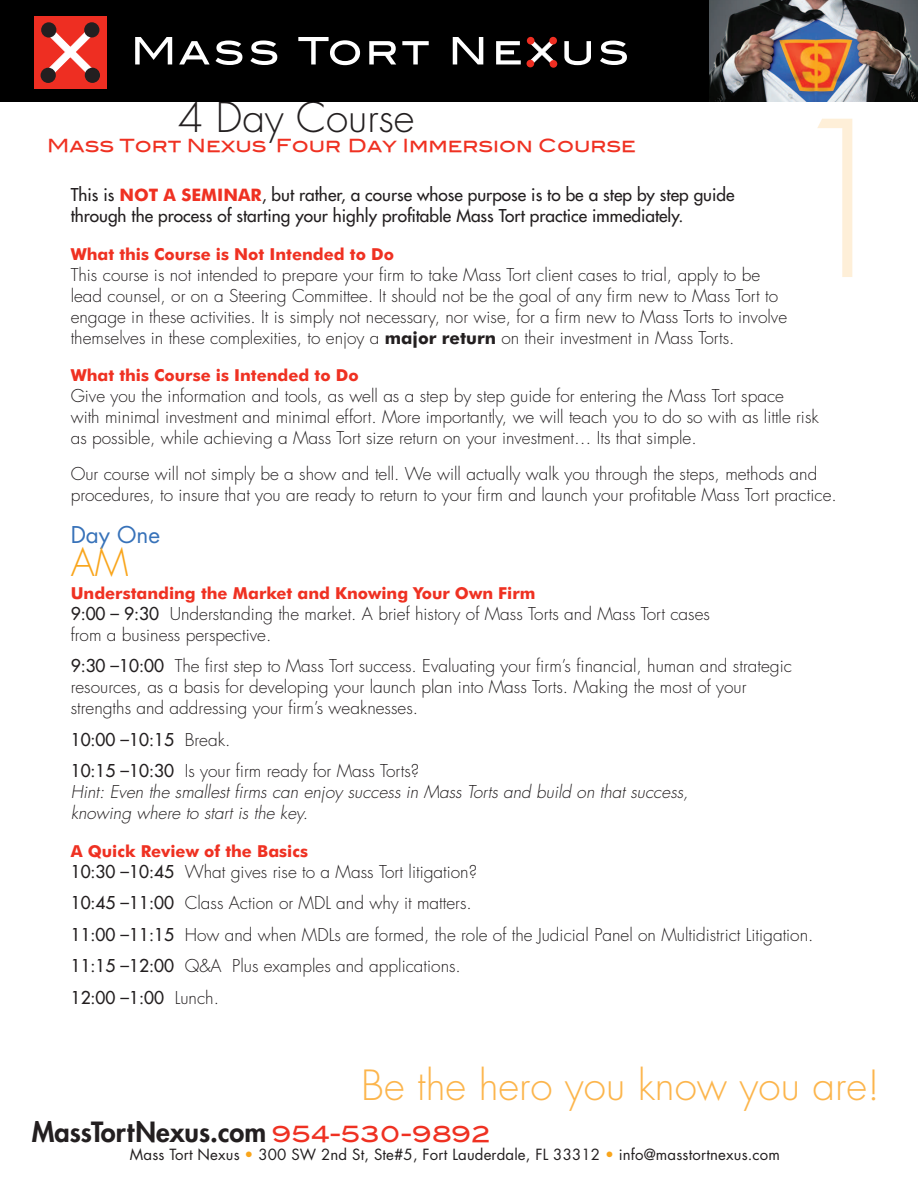
<style>
.page{position:relative;width:918px;height:1188px;background:#fff}
.page>*{position:absolute;margin:0;border:0;box-sizing:border-box;transform-origin:0 0}
.Sems_Text{font:300 210px "Futura";color:#feefd8}
.t1{font:300 40.5px "Futura";color:#fcb54c}
.t2{font:300 40.5px "Futura";color:#231f20}
.Sems_Text-2{font:300 37.5px "Futura";color:#f9a51b}
.t3{font:800 27.15px "Futura";color:#231f20}
.Sems_Text-3{font:22.5px "Futura";color:#3772b9}
.t4{font:22.2px "Blair Md ITCTT Medium";color:#ef3122}
.t5{font:18px "Blair Md ITCTT Medium";color:#ef3122}
.Sems_Text-4{font:300 17.25px/21px "Futura";color:#231f20}
.Sems_Text-5{font:17.25px/21px "Futura";color:#231f20}
.Sems_Text-6{font:italic 300 17.25px/21px "Futura";color:#231f20}
.Sem_Subs{font:700 16.5px "Futura BT";color:#ef3122}
.t6{font:15px "Futura";letter-spacing:.01em;color:#231f20}
.s1{font-family:"Futura BT";font-weight:700;color:#ef3122}
.s2{font-family:"Futura BT";font-weight:700}
.s3{font-weight:400}
.s4{font-weight:300}
.s5{color:#f9a51b}
</style>
<div class="page">
<div style="left:0;top:0;width:710px;height:101px;background:#000"></div>
<div style="left:34px;top:17px;width:72px;height:72px;background:#ee2e22"></div>
<svg style="left:44px;top:32px;width:52px;height:41px"></svg>
<div style="left:84px;top:22px;width:15px;height:16px;background:#231f20;border-radius:50%"></div>
<div style="left:41px;top:22px;width:15px;height:16px;background:#231f20;border-radius:50%"></div>
<div style="left:85px;top:68px;width:15px;height:15px;background:#231f20;border-radius:50%"></div>
<div style="left:41px;top:68px;width:15px;height:15px;background:#231f20;border-radius:50%"></div>
<svg style="left:135px;top:37px;width:37px;height:27px"></svg>
<svg style="left:179px;top:41px;width:31px;height:23px"></svg>
<svg style="left:216px;top:41px;width:26px;height:24px"></svg>
<svg style="left:250px;top:41px;width:27px;height:24px"></svg>
<svg style="left:298px;top:37px;width:62px;height:28px"></svg>
<svg style="left:369px;top:41px;width:27px;height:23px"></svg>
<svg style="left:402px;top:41px;width:27px;height:23px"></svg>
<svg style="left:453px;top:37px;width:30px;height:27px"></svg>
<svg style="left:496px;top:41px;width:25px;height:23px"></svg>
<svg style="left:564px;top:41px;width:27px;height:24px"></svg>
<svg style="left:600px;top:41px;width:27px;height:24px"></svg>
<svg style="left:528px;top:42px;width:28px;height:21px"></svg>
<div style="left:549px;top:37px;width:8px;height:8px;background:#ee2e22;border-radius:50%"></div>
<div style="left:527px;top:37px;width:8px;height:8px;background:#ee2e22;border-radius:50%"></div>
<div style="left:550px;top:60px;width:7px;height:8px;background:#ee2e22;border-radius:50%"></div>
<div style="left:527px;top:60px;width:7px;height:7px;background:#ee2e22;border-radius:50%"></div>
<img style="left:710px;top:0;width:208px;height:101px">
<p class="t2" style="left:178px;top:91px;width:238px">4 Day Course</p>
<p class="Sems_Text" style="left:778px;top:66px;width:132px">1</p>
<p class="t5" style="left:47px;top:131px;width:590px">Mass Tort Nexus Four Day Immersion Course</p>
<p class="Sems_Text-5" style="left:71px;top:184px;width:665px">This is <span class="s1">NOT A SEMINAR</span>, but rather, a course whose purpose is to be a step by step guide through the process of starting your highly profitable Mass Tort practice immediately.</p>
<p class="Sem_Subs" style="left:71px;top:244px;width:325px">What this Course is Not Intended to Do</p>
<p class="Sems_Text-4" style="left:71px;top:264px;width:718px">This course is not intended to prepare your firm to take Mass Tort client cases to trial, apply to be lead counsel, or on a Steering Committee. It should not be the goal of any firm new to Mass Tort to engage in these activities. It is simply not necessary, nor wise, for a firm new to Mass Torts to involve themselves in these complexities, to enjoy a <span class="s2">major return</span> on their investment in Mass Torts.</p>
<p class="Sem_Subs" style="left:71px;top:366px;width:290px">What this Course is Intended to Do</p>
<p class="Sems_Text-4" style="left:71px;top:386px;width:750px">Give you the information and tools, as well as a step by step guide for entering the Mass Tort space<br>with minimal investment and minimal effort. More importantly, we will teach you to do so with as little risk as possible, while achieving a Mass Tort size return on your investment… Its that simple.</p>
<p class="Sems_Text-4" style="left:71px;top:464px;width:768px">Our course will not simply be a show and tell. We will actually walk you through the steps, methods and procedures, to insure that you are ready to return to your firm and launch your profitable Mass Tort practice.</p>
<p class="Sems_Text-3" style="left:71px;top:520px;width:91px">Day One</p>
<p class="Sems_Text-2" style="left:71px;top:539px;width:59px">AM</p>
<p class="Sem_Subs" style="left:71px;top:583px;width:466px">Understanding the Market and Knowing Your Own Firm</p>
<p class="Sems_Text-4" style="left:71px;top:603px;width:641px"><span class="s3">9:00 – 9:30</span> Understanding the market. A brief history of Mass Torts and Mass Tort cases from a business perspective.</p>
<p class="Sems_Text-4" style="left:71px;top:656px;width:723px"><span class="s3">9:30 –10:00</span> The first step to Mass Tort success. Evaluating your firm’s financial, human and strategic resources, as a basis for developing your launch plan into Mass Torts. Making the most of your strengths and addressing your firm’s weaknesses.</p>
<p class="Sems_Text-5" style="left:71px;top:729px;width:161px">10:00 –10:15 <span class="s4">Break.</span></p>
<p class="Sems_Text-4" style="left:71px;top:761px;width:350px"><span class="s3">10:15 –10:30</span> Is your firm ready for Mass Torts?</p>
<p class="Sems_Text-6" style="left:71px;top:782px;width:619px">Hint: Even the smallest firms can enjoy success in Mass Torts and build on that success, knowing where to start is the key.</p>
<p class="Sem_Subs" style="left:71px;top:841px;width:239px">A Quick Review of the Basics</p>
<p class="Sems_Text-4" style="left:71px;top:861px;width:408px"><span class="s3">10:30 –10:45</span> What gives rise to a Mass Tort litigation?</p>
<p class="Sems_Text-4" style="left:71px;top:893px;width:403px"><span class="s3">10:45 –11:00</span> Class Action or MDL and why it matters.</p>
<p class="Sems_Text-4" style="left:71px;top:924px;width:744px"><span class="s3">11:00 –11:15</span> How and when MDLs are formed, the role of the Judicial Panel on Multidistrict Litigation.</p>
<p class="Sems_Text-4" style="left:71px;top:956px;width:392px"><span class="s3">11:15 –12:00</span> Q&amp;A Plus examples and applications.</p>
<p class="Sems_Text-5" style="left:71px;top:987px;width:150px">12:00 –1:00 <span class="s4">Lunch.</span></p>
<p class="t1" style="left:361px;top:1059px;width:520px">Be the hero you know you are!</p>
<p class="t3" style="left:32px;top:1114px;width:236px">MassTortNexus.com</p>
<p class="t4" style="left:272px;top:1116px;width:220px">954-530-9892</p>
<p class="t6" style="left:130px;top:1145px;width:652px">Mass Tort Nexus <span class="s5">•</span> 300 SW 2nd St, Ste#5, Fort Lauderdale, FL 33312 <span class="s5">•</span> info@masstortnexus.com</p>
</div>
